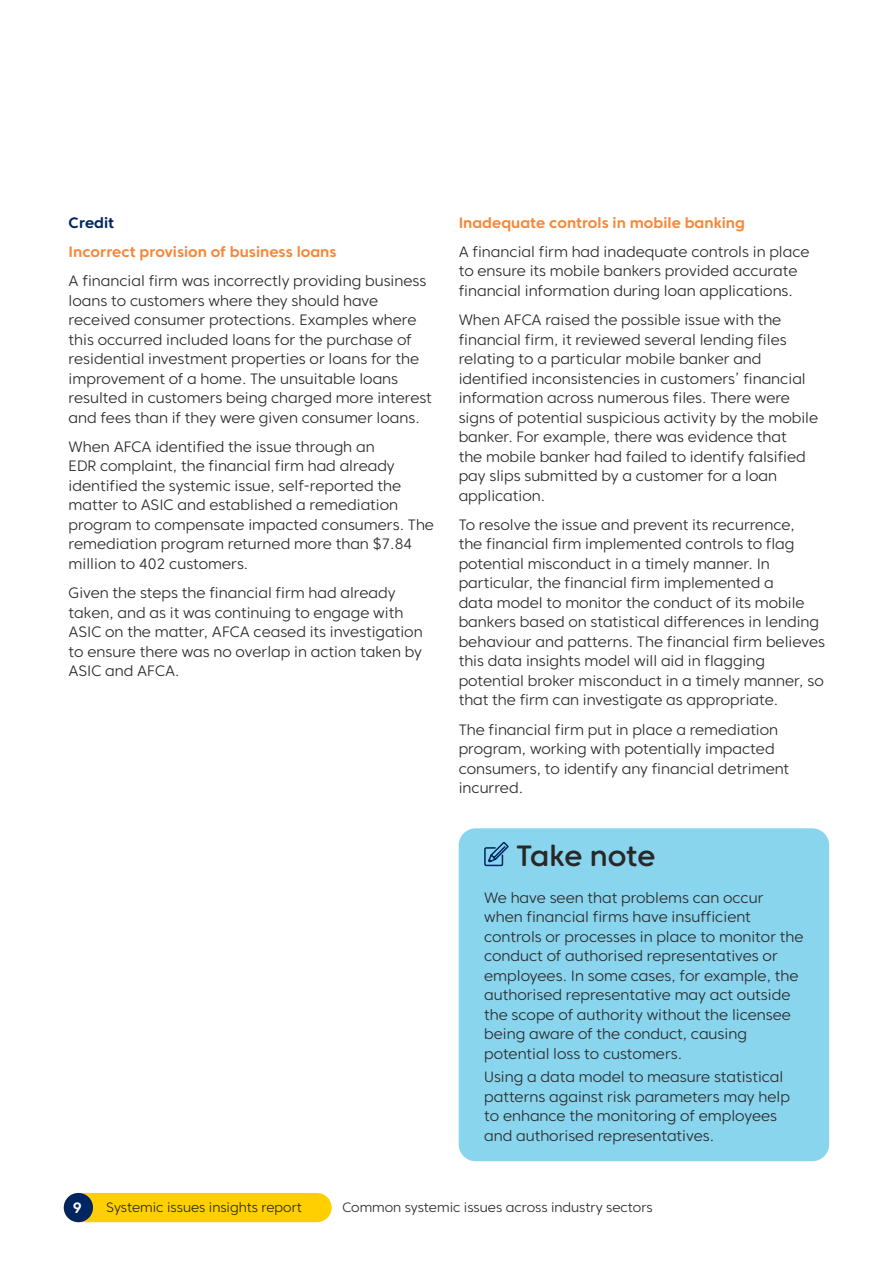
<style>
.page{position:relative;width:893px;height:1263px;background:#fff}
.page>*{position:absolute;margin:0;border:0;box-sizing:border-box;transform-origin:0 0}
.t1{font:500 29.25px "Core Sans CR 55";letter-spacing:-.005em;color:#292829}
.t2{font:300 15px/19.5px "Core Sans CR 35";color:#292829}
.t3{font:700 15px "Core Sans CR 65";color:#f6883b}
.t4{font:700 15px "Core Sans CR 65";color:#002561}
.t5{font:700 15px "Core Sans CR 65";color:#fff}
.t6{font:300 13.5px "Core Sans CR 35";color:#292829}
</style>
<div class="page">
<div style="left:459px;top:828px;width:370px;height:333px;background:#8ad5ee;border-radius:17px"></div>
<svg style="left:484px;top:842px;width:25px;height:25px"></svg>
<div style="left:64px;top:1193px;width:268px;height:29px;background:#ffcf01;border-radius:15px"></div>
<div style="left:64px;top:1193px;width:29px;height:29px;background:#002561;border-radius:50%"></div>
<p class="t4" style="left:69px;top:213px;width:47px">Credit</p>
<p class="t3" style="left:69px;top:242px;width:269px">Incorrect provision of business loans</p>
<p class="t2" style="left:69px;top:271px;width:365px">A financial firm was incorrectly providing business loans to customers where they should have received consumer protections. Examples where this occurred included loans for the purchase of residential investment properties or loans for the improvement of a home. The unsuitable loans resulted in customers being charged more interest and fees than if they were given consumer loans.</p>
<p class="t2" style="left:69px;top:437px;width:367px">When AFCA identified the issue through an<br>EDR complaint, the financial firm had already identified the systemic issue, self-reported the matter to ASIC and established a remediation program to compensate impacted consumers. The remediation program returned more than $7.84 million to 402 customers.</p>
<p class="t2" style="left:69px;top:583px;width:355px">Given the steps the financial firm had already taken, and as it was continuing to engage with ASIC on the matter, AFCA ceased its investigation to ensure there was no overlap in action taken by ASIC and AFCA.</p>
<p class="t3" style="left:459px;top:213px;width:288px">Inadequate controls in mobile banking</p>
<p class="t2" style="left:459px;top:242px;width:352px">A financial firm had inadequate controls in place to ensure its mobile bankers provided accurate financial information during loan applications.</p>
<p class="t2" style="left:459px;top:310px;width:361px">When AFCA raised the possible issue with the financial firm, it reviewed several lending files relating to a particular mobile banker and identified inconsistencies in customers’ financial information across numerous files. There were signs of potential suspicious activity by the mobile banker. For example, there was evidence that<br>the mobile banker had failed to identify falsified pay slips submitted by a customer for a loan application.</p>
<p class="t2" style="left:459px;top:515px;width:368px">To resolve the issue and prevent its recurrence,<br>the financial firm implemented controls to flag potential misconduct in a timely manner. In particular, the financial firm implemented a<br>data model to monitor the conduct of its mobile bankers based on statistical differences in lending behaviour and patterns. The financial firm believes this data insights model will aid in flagging potential broker misconduct in a timely manner, so that the firm can investigate as appropriate.</p>
<p class="t2" style="left:459px;top:719px;width:332px">The financial firm put in place a remediation program, working with potentially impacted consumers, to identify any financial detriment incurred.</p>
<h1 class="t1" style="left:516px;top:838px;width:141px">Take note</h1>
<p class="t2" style="left:484px;top:887px;width:321px">We have seen that problems can occur when financial firms have insufficient controls or processes in place to monitor the conduct of authorised representatives or employees. In some cases, for example, the authorised representative may act outside the scope of authority without the licensee being aware of the conduct, causing potential loss to customers.</p>
<p class="t2" style="left:484px;top:1067px;width:307px">Using a data model to measure statistical patterns against risk parameters may help to enhance the monitoring of employees and authorised representatives.</p>
<p class="t5" style="left:73px;top:1198px;width:11px">9</p>
<p class="t6" style="left:106px;top:1199px;width:197px">Systemic issues insights report</p>
<p class="t6" style="left:342px;top:1199px;width:312px">Common systemic issues across industry sectors</p>
</div>
